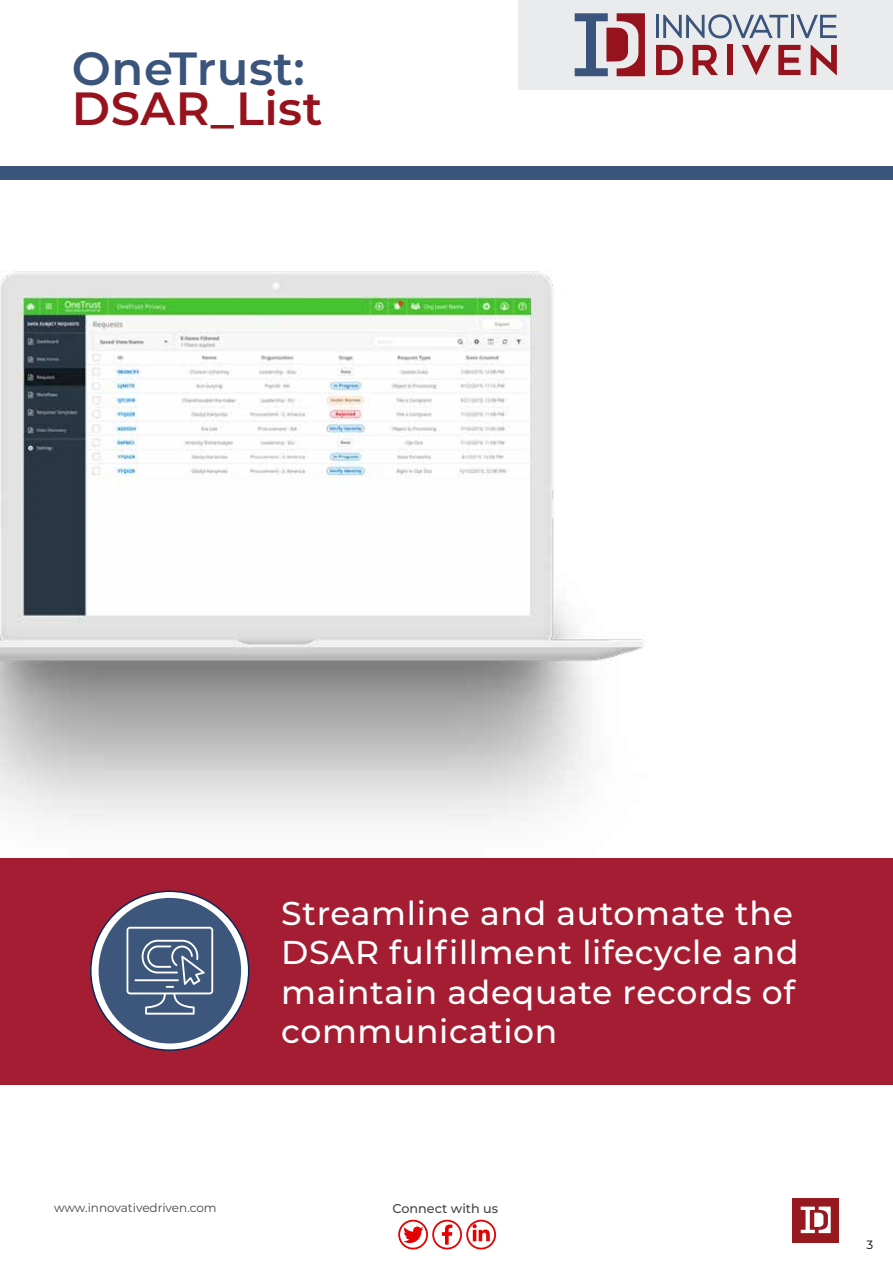
<style>
.page{position:relative;width:893px;height:1263px;background:#fff}
.page>*{position:absolute;margin:0;border:0;box-sizing:border-box;transform-origin:0 0}
.t1{font:600 46.5px "Montserrat";letter-spacing:.01em;color:#3a547c}
.t2{font:600 46.5px "Montserrat";letter-spacing:.01em;color:#96131d}
.t3{font:500 33px/39.6px "Montserrat";letter-spacing:.02em;color:#fff}
.t4{font:500 12.75px "Montserrat";color:#464545}
.t5{font:12px "Montserrat";color:#464545}
.t6{font:12px "Montserrat";color:#000}
</style>
<div class="page">
<div style="left:793px;top:1198px;width:46px;height:45px;background:#971920"></div>
<div style="left:519px;top:0;width:374px;height:90px;background:#e9ebed"></div>
<svg style="left:575px;top:13px;width:70px;height:63px"></svg>
<hr style="left:656px;top:15px;width:3px;height:23px;background:#3a547c">
<svg style="left:663px;top:14px;width:125px;height:24px"></svg>
<hr style="left:791px;top:15px;width:3px;height:23px;background:#3a547c">
<svg style="left:796px;top:15px;width:41px;height:23px"></svg>
<svg style="left:656px;top:45px;width:27px;height:30px"></svg>
<svg style="left:693px;top:45px;width:25px;height:30px"></svg>
<div style="left:727px;top:45px;width:6px;height:30px;background:#96131d"></div>
<svg style="left:742px;top:45px;width:29px;height:30px"></svg>
<svg style="left:778px;top:45px;width:23px;height:30px"></svg>
<svg style="left:811px;top:45px;width:26px;height:30px"></svg>
<svg style="left:801px;top:1206px;width:30px;height:27px"></svg>
<svg style="left:398px;top:1220px;width:98px;height:29px"></svg>
<img style="left:0;top:271px;width:644px;height:598px">
<div style="left:0;top:166px;width:893px;height:14px;background:#3a547c"></div>
<div style="left:1px;top:858px;width:892px;height:226px;background:#a51d32"></div>
<svg style="left:91px;top:891px;width:158px;height:159px;background:#dadfe7"></svg>
<div style="left:99px;top:898px;width:142px;height:145px;background:#3c567c;border-radius:50%"></div>
<svg style="left:127px;top:927px;width:86px;height:87px"></svg>
<h1 class="t1" style="left:72px;top:36px;width:235px">OneTrust:</h1>
<h1 class="t2" style="left:72px;top:76px;width:252px">DSAR_List</h1>
<p class="t3" style="left:281px;top:892px;width:519px">Streamline and automate the<br>DSAR fulfillment lifecycle and maintain adequate records of communication</p>
<p class="t5" style="left:54px;top:1200px;width:164px">www.innovativedriven.com</p>
<p class="t4" style="left:393px;top:1199px;width:107px">Connect with us</p>
<p class="t6" style="left:866px;top:1236px;width:8px">3</p>
</div>
